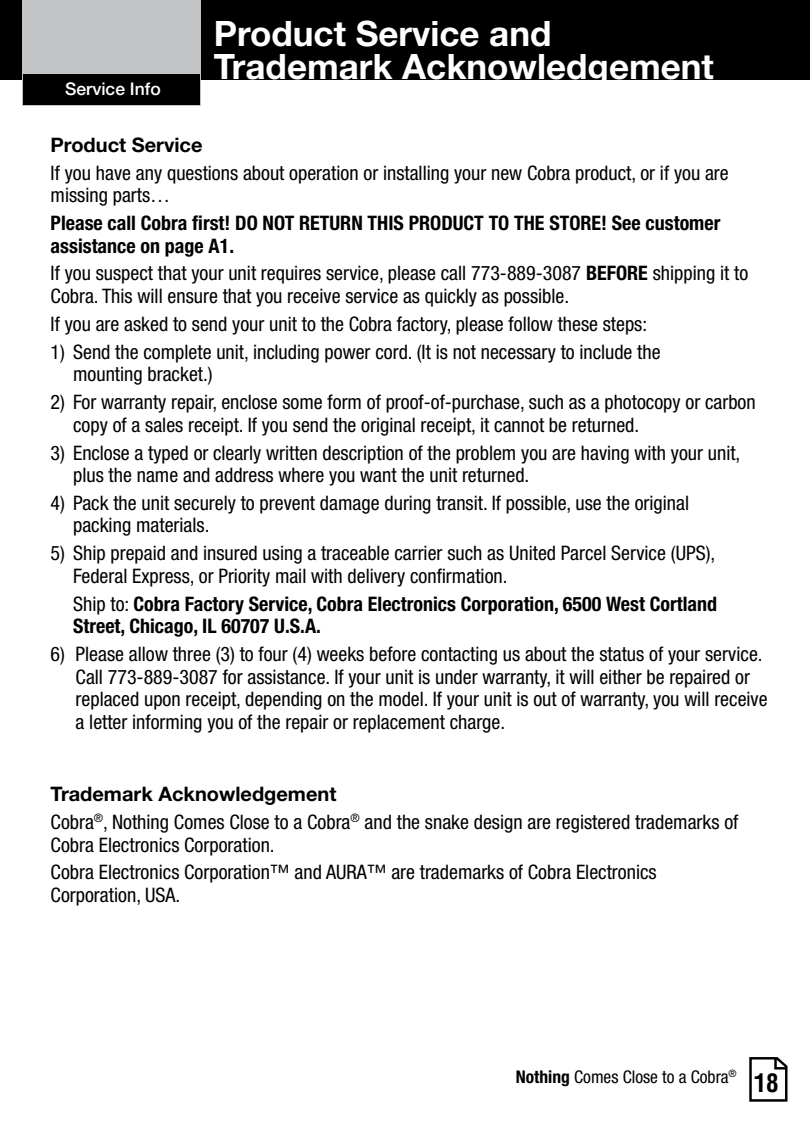
<style>
.page{position:relative;width:810px;height:1125px;background:#fff}
.page>*{position:absolute;margin:0;border:0;box-sizing:border-box;transform-origin:0 0}
.t1{font:700 35px/32.5px "Helvetica Neue LT Std";color:#fff}
.t2{font:700 condensed 25px "Helvetica LT Std";color:#000}
.t3{font:condensed 20px/22.5px "Helvetica Neue LT Std";color:#000}
.t4{font:700 condensed 20px/22.5px "Helvetica Neue LT Std";color:#000}
.t5{font:700 20px "Helvetica Neue LT Std";color:#000}
.t6{font:condensed 17.5px "Helvetica Neue LT Std";color:#000}
.t7{font:500 17.5px "Helvetica Neue LT Std";color:#fff}
.s1{font-weight:700}
.s2{font-weight:400}
.s3{font-weight:700;font-stretch:normal}
</style>
<div class="page">
<hr style="left:0;top:0;width:1px;height:80px;background:#000">
<div style="left:1px;top:0;width:809px;height:80px;background:#000"></div>
<div style="left:22px;top:0;width:179px;height:106px;background:#c2c4c6"></div>
<div style="left:24px;top:74px;width:176px;height:30px;background:#000"></div>
<svg style="left:749px;top:1057px;width:39px;height:45px"></svg>
<p class="t7" style="left:65px;top:78px;width:97px">Service Info</p>
<h1 class="t1" style="left:214px;top:17px;width:502px">Product Service and<br>Trademark Acknowledgement</h1>
<p class="t5" style="left:51px;top:132px;width:153px">Product Service</p>
<p class="t3" style="left:51px;top:161px;width:680px">If you have any questions about operation or installing your new Cobra product, or if you are missing parts…</p>
<p class="t4" style="left:51px;top:211px;width:671px">Please call Cobra first! DO NOT RETURN THIS PRODUCT TO THE STORE! See customer assistance on page A1.</p>
<p class="t3" style="left:51px;top:262px;width:699px">If you suspect that your unit requires service, please call 773-889-3087 <span class="s1">BEFORE</span> shipping it to<br>Cobra. This will ensure that you receive service as quickly as possible.</p>
<p class="t3" style="left:51px;top:312px;width:598px">If you are asked to send your unit to the Cobra factory, please follow these steps:</p>
<p class="t3" style="left:73px;top:340px;width:589px;text-indent:-22px">1) Send the complete unit, including power cord. (It is not necessary to include the mounting bracket.)</p>
<p class="t3" style="left:73px;top:391px;width:684px;text-indent:-22px">2) For warranty repair, enclose some form of proof-of-purchase, such as a photocopy or carbon copy of a sales receipt. If you send the original receipt, it cannot be returned.</p>
<p class="t3" style="left:73px;top:441px;width:669px;text-indent:-22px">3) Enclose a typed or clearly written description of the problem you are having with your unit, plus the name and address where you want the unit returned.</p>
<p class="t3" style="left:73px;top:492px;width:618px;text-indent:-22px">4) Pack the unit securely to prevent damage during transit. If possible, use the original packing materials.</p>
<p class="t3" style="left:73px;top:542px;width:644px;text-indent:-22px">5) Ship prepaid and insured using a traceable carrier such as United Parcel Service (UPS),<br>Federal Express, or Priority mail with delivery confirmation.</p>
<p class="t4" style="left:73px;top:592px;width:645px"><span class="s2">Ship to:</span> Cobra Factory Service, Cobra Electronics Corporation, 6500 West Cortland<br>Street, Chicago, IL 60707 U.S.A.</p>
<p class="t3" style="left:76px;top:643px;width:694px;text-indent:-25px">6) Please allow three (3) to four (4) weeks before contacting us about the status of your service.<br>Call 773-889-3087 for assistance. If your unit is under warranty, it will either be repaired or replaced upon receipt, depending on the model. If your unit is out of warranty, you will receive a letter informing you of the repair or replacement charge.</p>
<p class="t3" style="left:51px;top:780px;width:689px;line-height:28px"><span class="s3">Trademark Acknowledgement<br></span>Cobra<sup>®</sup>, Nothing Comes Close to a Cobra<sup>®</sup> and the snake design are registered trademarks of</p>
<p class="t3" style="left:51px;top:830px;width:608px;line-height:28px">Cobra Electronics Corporation.<br>Cobra Electronics Corporation™ and AURA™ are trademarks of Cobra Electronics</p>
<p class="t3" style="left:51px;top:884px;width:131px">Corporation, USA.</p>
<p class="t6" style="left:516px;top:1067px;width:222px"><span class="s1">Nothing</span> Comes Close to a Cobra<sup>®</sup></p>
<p class="t2" style="left:754px;top:1067px;width:26px">18</p>
</div>
